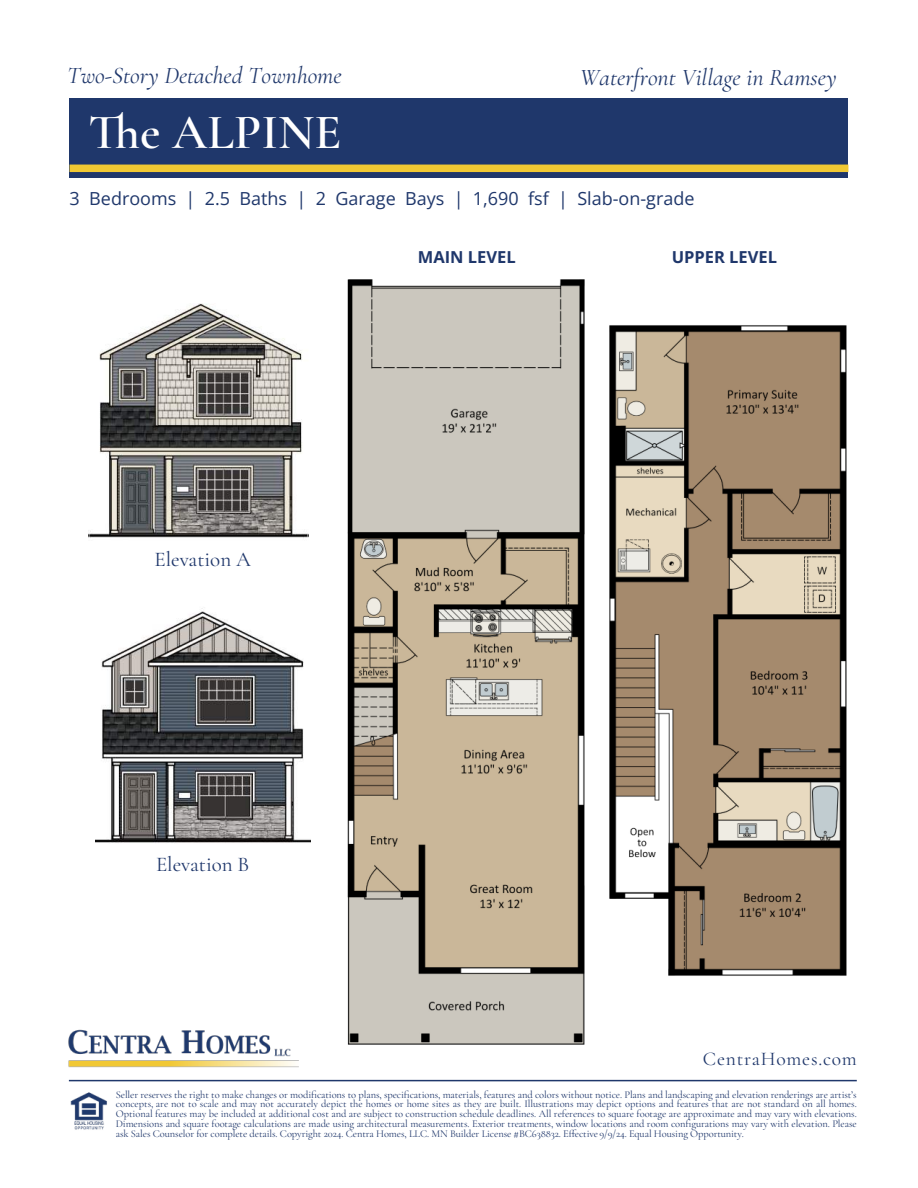
<style>
.page{position:relative;width:918px;height:1188px;background:#fff}
.page>*{position:absolute;margin:0;border:0;box-sizing:border-box;transform-origin:0 0}
.t1{font:600 49.5px "Cormorant Garamond";color:#fff}
.t2{font:italic 24px "Cormorant Garamond";color:#1f376b}
.t3{font:21px "Cormorant Garamond";color:#1f376b}
.t4{font:19.5px "Cormorant Garamond";letter-spacing:.04em;color:#1f376b}
.t5{font:18px "Open Sans";color:#1f376b}
.t6{font:700 16.5px "Open Sans";color:#1f376b}
.t7{font:10.5px/9.8px "Cormorant Garamond";letter-spacing:-.01em;color:#1f376b;text-align:justify}
</style>
<div class="page">
<div style="left:70px;top:99px;width:778px;height:79px;background:#1f376b"></div>
<div style="left:70px;top:165px;width:778px;height:7px;background:#f0c833"></div>
<img style="left:347px;top:279px;width:238px;height:766px">
<img style="left:609px;top:325px;width:238px;height:651px">
<img style="left:95px;top:608px;width:215px;height:235px">
<img style="left:70px;top:1092px;width:37px;height:38px">
<hr style="left:69px;top:1080px;width:788px;height:1px;background:#1f376b">
<img style="left:68px;top:1029px;width:230px;height:38px">
<img style="left:89px;top:303px;width:219px;height:235px">
<h2 class="t2" style="left:67px;top:57px;width:276px">Two-Story Detached Townhome</h2>
<h2 class="t2" style="left:580px;top:59px;width:258px">Waterfront Village in Ramsey</h2>
<h1 class="t1" style="left:89px;top:102px;width:254px">The ALPINE</h1>
<h3 class="t5" style="left:70px;top:186px;width:626px">3 Bedrooms | 2.5 Baths | 2 Garage Bays | 1,690 fsf | Slab-on-grade</h3>
<h3 class="t3" style="left:155px;top:546px;width:98px">Elevation A</h3>
<h3 class="t3" style="left:156px;top:851px;width:95px">Elevation B</h3>
<h3 class="t6" style="left:418px;top:246px;width:99px">MAIN LEVEL</h3>
<h3 class="t6" style="left:672px;top:246px;width:107px">UPPER LEVEL</h3>
<h3 class="t4" style="left:703px;top:1047px;width:155px">CentraHomes.com</h3>
<p class="t7" style="left:116px;top:1089px;width:743px">Seller reserves the right to make changes or modifications to plans, specifications, materials, features and colors without notice. Plans and landscaping and elevation renderings are artist’s concepts, are not to scale and may not accurately depict the homes or home sites as they are built. Illustrations may depict options and features that are not standard on all homes.<br>Optional features may be included at additional cost and are subject to construction schedule deadlines. All references to square footage are approximate and may vary with elevations.<br>Dimensions and square footage calculations are made using architectural measurements. Exterior treatments, window locations and room configurations may vary with elevation. Please ask Sales Counselor for complete details. Copyright 2024. Centra Homes, LLC. MN Builder License #BC638832. Effective 9/9/24. Equal Housing Opportunity.</p>
</div>
